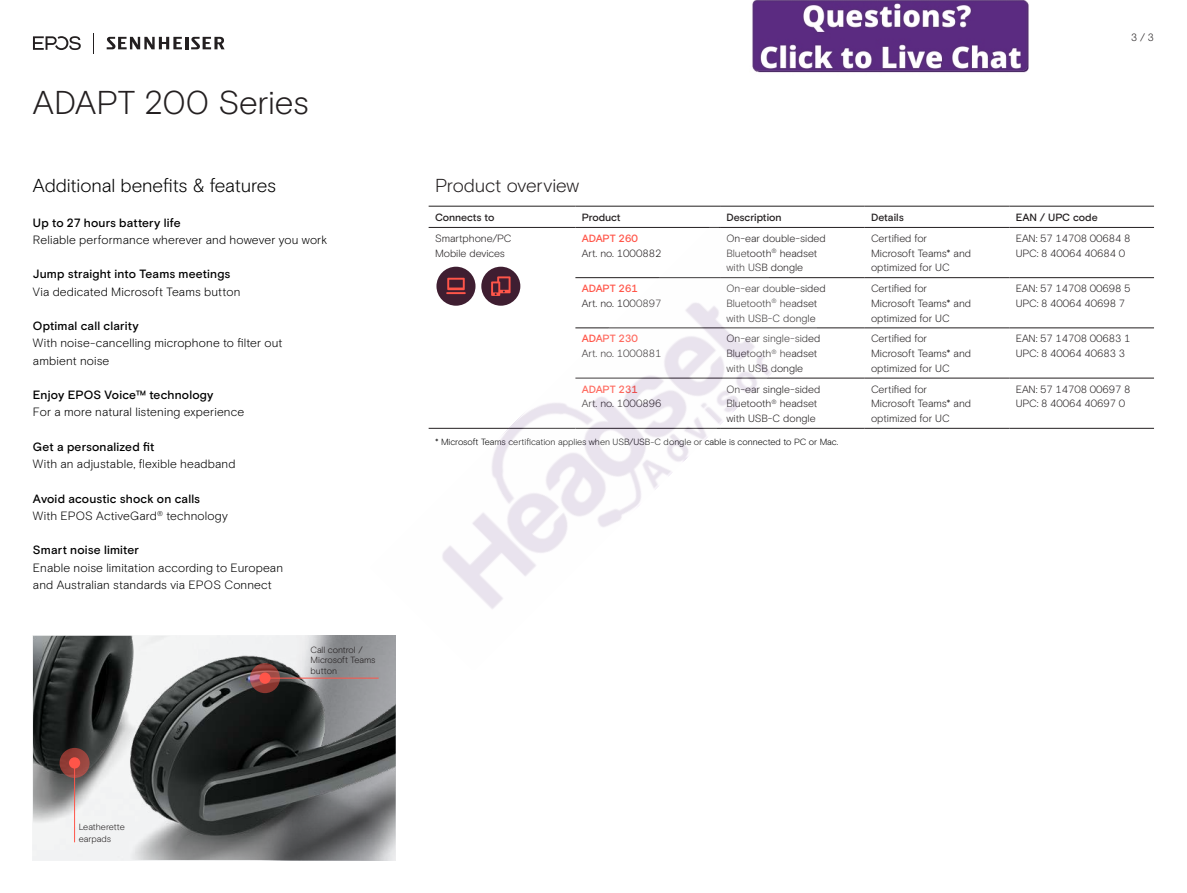
<style>
.page{position:relative;width:1187px;height:893px;background:#fff}
.page>*{position:absolute;margin:0;border:0;box-sizing:border-box;transform-origin:0 0}
.t1{font:300 33px "EPOS Basis";letter-spacing:-.01em;color:#231f20}
.t2{font:300 18.75px "EPOS Basis";letter-spacing:-.01em;color:#000}
.t3{font:300 18.75px "EPOS Basis";letter-spacing:-.005em;color:#231f20}
.t4{font:300 12px/17.2px "EPOS Basis";letter-spacing:.01em;color:#000}
.t5{font:500 12px "EPOS Basis";letter-spacing:.015em;color:#000}
.t6{font:300 10.5px/14.7px "EPOS Basis";letter-spacing:-.005em;color:#231f20}
.t7{font:500 10.5px "EPOS Basis";letter-spacing:-.005em;color:#231f20}
.t8{font:500 10.5px "EPOS Basis";letter-spacing:-.015em;color:#ff5549}
.t9{font:300 9px "EPOS Basis";letter-spacing:-.005em;color:#000}
.t10{font:300 9px/10.5px "EPOS Basis";letter-spacing:-.01em;color:#231f20}
.s1{font-weight:500}
</style>
<div class="page">
<img style="left:33px;top:636px;width:362px;height:224px">
<hr style="left:720px;top:227px;width:144px;height:1px;background:#231f20">
<hr style="left:1009px;top:227px;width:144px;height:1px;background:#231f20">
<hr style="left:720px;top:277px;width:144px;height:1px;background:#231f20">
<hr style="left:864px;top:277px;width:145px;height:1px;background:#231f20">
<hr style="left:1009px;top:277px;width:144px;height:1px;background:#231f20">
<hr style="left:720px;top:328px;width:144px;height:1px;background:#231f20">
<hr style="left:1009px;top:328px;width:144px;height:1px;background:#231f20">
<hr style="left:720px;top:378px;width:144px;height:1px;background:#231f20">
<hr style="left:864px;top:378px;width:145px;height:1px;background:#231f20">
<hr style="left:1009px;top:378px;width:144px;height:1px;background:#231f20">
<hr style="left:720px;top:428px;width:144px;height:1px;background:#231f20">
<hr style="left:864px;top:428px;width:145px;height:1px;background:#231f20">
<hr style="left:1009px;top:428px;width:144px;height:1px;background:#231f20">
<hr style="left:864px;top:227px;width:145px;height:1px;background:#231f20">
<hr style="left:720px;top:206px;width:144px;height:1px;background:#231f20">
<hr style="left:864px;top:206px;width:145px;height:1px;background:#231f20">
<hr style="left:1009px;top:206px;width:144px;height:1px;background:#231f20">
<hr style="left:428px;top:206px;width:147px;height:1px;background:#231f20">
<hr style="left:575px;top:206px;width:145px;height:1px;background:#231f20">
<hr style="left:864px;top:328px;width:145px;height:1px;background:#231f20">
<svg style="left:250px;top:663px;width:30px;height:30px"></svg>
<div style="left:259px;top:672px;width:11px;height:12px;background:#ff5549;border-radius:50%"></div>
<hr style="left:265px;top:678px;width:113px;height:1px;background:#ff5549">
<svg style="left:60px;top:748px;width:30px;height:30px"></svg>
<div style="left:69px;top:757px;width:11px;height:11px;background:#ff5549;border-radius:50%"></div>
<hr style="left:74px;top:763px;width:1px;height:79px;background:#ff5549">
<svg style="left:93px;top:33px;width:1px;height:20px"></svg>
<svg style="left:107px;top:37px;width:118px;height:12px"></svg>
<svg style="left:33px;top:36px;width:48px;height:14px"></svg>
<img style="left:370px;top:226px;width:446px;height:444px">
<img style="left:752px;top:0;width:277px;height:73px">
<h1 class="t1" style="left:33px;top:83px;width:277px">ADAPT 200 Series</h1>
<h2 class="t2" style="left:33px;top:174px;width:245px">Additional benefits &amp; features</h2>
<p class="t5" style="left:33px;top:215px;width:149px">Up to 27 hours battery life</p>
<p class="t4" style="left:33px;top:231px;width:296px">Reliable performance wherever and however you work</p>
<p class="t5" style="left:33px;top:267px;width:199px">Jump straight into Teams meetings</p>
<p class="t4" style="left:33px;top:283px;width:209px">Via dedicated Microsoft Teams button</p>
<p class="t5" style="left:33px;top:319px;width:107px">Optimal call clarity</p>
<p class="t4" style="left:33px;top:335px;width:251px">With noise-cancelling microphone to filter out ambient noise</p>
<p class="t5" style="left:33px;top:388px;width:182px">Enjoy EPOS Voice™ technology</p>
<p class="t4" style="left:33px;top:404px;width:213px">For a more natural listening experience</p>
<p class="t5" style="left:33px;top:440px;width:123px">Get a personalized fit</p>
<p class="t4" style="left:33px;top:455px;width:204px">With an adjustable, flexible headband</p>
<p class="t4" style="left:33px;top:490px;width:196px"><span class="s1">Avoid acoustic shock on calls<br></span>With EPOS ActiveGard<sup>®</sup> technology</p>
<p class="t5" style="left:33px;top:543px;width:107px">Smart noise limiter</p>
<p class="t4" style="left:33px;top:559px;width:251px">Enable noise limitation according to European and Australian standards via EPOS Connect</p>
<p class="t10" style="left:79px;top:821px;width:48px;line-height:12px">Leatherette earpads</p>
<p class="t10" style="left:310px;top:645px;width:66px">Call control /<br>Microsoft Teams button</p>
<p class="t6" style="left:1130px;top:30px;width:24px">3 / 3</p>
<h2 class="t3" style="left:435px;top:174px;width:146px">Product overview</h2>
<p class="t7" style="left:435px;top:211px;width:61px">Connects to</p>
<p class="t7" style="left:581px;top:211px;width:40px">Product</p>
<p class="t7" style="left:726px;top:211px;width:57px">Description</p>
<p class="t7" style="left:871px;top:211px;width:34px">Details</p>
<p class="t7" style="left:1015px;top:211px;width:83px">EAN / UPC code</p>
<p class="t6" style="left:435px;top:231px;width:78px">Smartphone/PC<br>Mobile devices</p>
<p class="t8" style="left:581px;top:232px;width:58px">ADAPT 260</p>
<p class="t6" style="left:726px;top:231px;width:101px">On-ear double-sided<br>Bluetooth<sup>®</sup> headset with USB dongle</p>
<p class="t6" style="left:871px;top:231px;width:101px">Certified for<br>Microsoft Teams* and optimized for UC</p>
<p class="t6" style="left:1015px;top:231px;width:116px">EAN: 57 14708 00684 8<br>UPC: 8 40064 40684 0</p>
<p class="t6" style="left:581px;top:246px;width:81px">Art. no. 1000882</p>
<p class="t8" style="left:581px;top:282px;width:58px">ADAPT 261</p>
<p class="t6" style="left:581px;top:296px;width:81px">Art. no. 1000897</p>
<p class="t8" style="left:581px;top:333px;width:58px">ADAPT 230</p>
<p class="t6" style="left:581px;top:346px;width:81px">Art. no. 1000881</p>
<p class="t6" style="left:726px;top:281px;width:101px">On-ear double-sided<br>Bluetooth<sup>®</sup> headset with USB-C dongle</p>
<p class="t6" style="left:871px;top:281px;width:101px">Certified for<br>Microsoft Teams* and optimized for UC</p>
<p class="t6" style="left:1015px;top:281px;width:116px">EAN: 57 14708 00698 5<br>UPC: 8 40064 40698 7</p>
<p class="t6" style="left:726px;top:332px;width:95px">On-ear single-sided<br>Bluetooth<sup>®</sup> headset with USB dongle</p>
<p class="t6" style="left:871px;top:332px;width:101px">Certified for<br>Microsoft Teams* and optimized for UC</p>
<p class="t6" style="left:1015px;top:332px;width:116px">EAN: 57 14708 00683 1<br>UPC: 8 40064 40683 3</p>
<p class="t6" style="left:726px;top:382px;width:95px">On-ear single-sided<br>Bluetooth<sup>®</sup> headset with USB-C dongle</p>
<p class="t6" style="left:871px;top:382px;width:101px">Certified for<br>Microsoft Teams* and optimized for UC</p>
<p class="t6" style="left:1015px;top:382px;width:116px">EAN: 57 14708 00697 8<br>UPC: 8 40064 40697 0</p>
<p class="t9" style="left:435px;top:436px;width:405px">* Microsoft Teams certification applies when USB/USB-C dongle or cable is connected to PC or Mac.</p>
<p class="t8" style="left:581px;top:383px;width:58px">ADAPT 231</p>
<p class="t6" style="left:581px;top:396px;width:81px">Art. no. 1000896</p>
</div>
